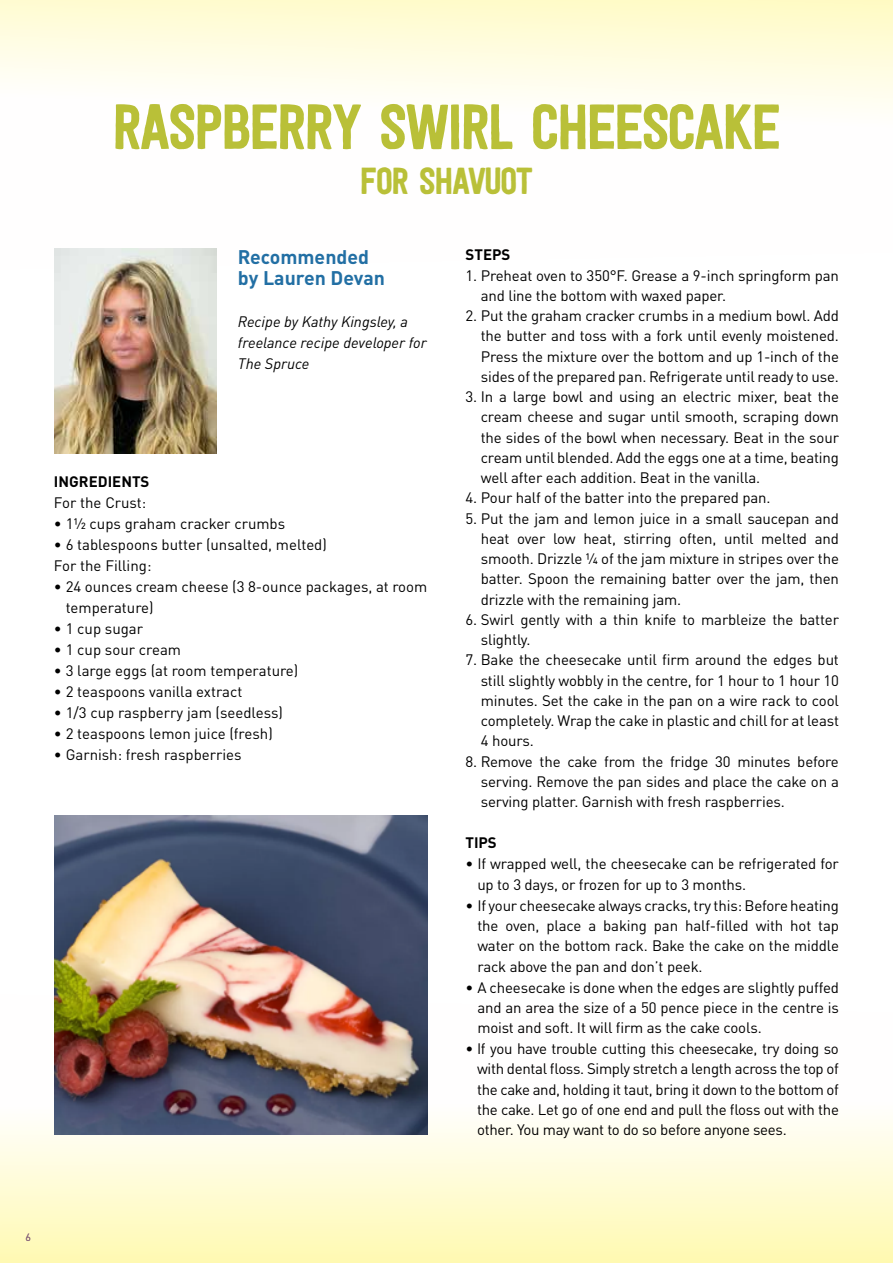
<style>
.page{position:relative;width:893px;height:1263px;background:#fff}
.page>*{position:absolute;margin:0;border:0;box-sizing:border-box;transform-origin:0 0}
.t1{font:63px "Festivo Letters No 1";letter-spacing:-.05em;color:#b9c038}
.t2{font:37.5px "Festivo Letters No 1";letter-spacing:-.05em;color:#b9c038}
.t3{font:700 19.5px/21px "DIN Pro";color:#226fa4}
.t4{font:15px/20.2px "DIN Pro";letter-spacing:-.01em;color:#000;text-align:justify}
.t5{font:italic 15px/21px "DIN Pro";color:#000}
.t6{font:700 15px "DIN Pro";color:#000}
.t7{font:10.5px "DIN Pro";color:#87637a}
</style>
<div class="page">
<svg style="left:0;top:993px;width:893px;height:270px"></svg>
<svg style="left:0;top:0;width:893px;height:249px"></svg>
<img style="left:54px;top:249px;width:163px;height:204px">
<img style="left:54px;top:815px;width:373px;height:319px">
<h1 class="t1" style="left:112px;top:89px;width:671px">RASPBERRY SWIRL CHEESCAKE</h1>
<h2 class="t2" style="left:359px;top:158px;width:176px">FOR SHAVUOT</h2>
<h3 class="t3" style="left:238px;top:244px;width:148px">Recommended by Lauren Devan</h3>
<p class="t5" style="left:238px;top:309px;width:190px">Recipe by Kathy Kingsley, a freelance recipe developer for<br>The Spruce</p>
<p class="t6" style="left:54px;top:469px;width:97px">INGREDIENTS</p>
<p class="t4" style="left:54px;top:491px;width:94px">For the Crust:</p>
<p class="t4" style="left:54px;top:512px;width:233px">• 1½ cups graham cracker crumbs</p>
<p class="t4" style="left:54px;top:532px;width:274px;line-height:21px">• 6 tablespoons butter (unsalted, melted)<br>For the Filling:</p>
<p class="t4" style="left:66px;top:574px;width:363px;line-height:21px;text-indent:-12px">• 24 ounces cream cheese (3 8-ounce packages, at room temperature)</p>
<p class="t4" style="left:54px;top:617px;width:91px">• 1 cup sugar</p>
<p class="t4" style="left:54px;top:638px;width:129px">• 1 cup sour cream</p>
<p class="t4" style="left:54px;top:659px;width:246px">• 3 large eggs (at room temperature)</p>
<p class="t4" style="left:54px;top:680px;width:190px">• 2 teaspoons vanilla extract</p>
<p class="t4" style="left:54px;top:701px;width:231px">• 1/3 cup raspberry jam (seedless)</p>
<p class="t4" style="left:54px;top:722px;width:220px">• 2 teaspoons lemon juice (fresh)</p>
<p class="t4" style="left:54px;top:743px;width:189px">• Garnish: fresh raspberries</p>
<p class="t6" style="left:466px;top:242px;width:46px">STEPS</p>
<p class="t4" style="left:481px;top:264px;width:360px;text-indent:-15px">1. Preheat oven to 350°F. Grease a 9-inch springform pan and line the bottom with waxed paper.</p>
<p class="t4" style="left:481px;top:304px;width:360px;text-indent:-15px">2. Put the graham cracker crumbs in a medium bowl. Add the butter and toss with a fork until evenly moistened.<br>Press the mixture over the bottom and up 1-inch of the sides of the prepared pan. Refrigerate until ready to use.</p>
<p class="t4" style="left:481px;top:385px;width:360px;text-indent:-15px">3. In a large bowl and using an electric mixer, beat the cream cheese and sugar until smooth, scraping down the sides of the bowl when necessary. Beat in the sour cream until blended. Add the eggs one at a time, beating well after each addition. Beat in the vanilla.</p>
<p class="t4" style="left:466px;top:486px;width:306px">4. Pour half of the batter into the prepared pan.</p>
<p class="t4" style="left:481px;top:507px;width:360px;text-indent:-15px">5. Put the jam and lemon juice in a small saucepan and heat over low heat, stirring often, until melted and smooth. Drizzle ¼ of the jam mixture in stripes over the batter. Spoon the remaining batter over the jam, then drizzle with the remaining jam.</p>
<p class="t4" style="left:481px;top:608px;width:360px;text-indent:-15px">6. Swirl gently with a thin knife to marbleize the batter slightly.</p>
<p class="t4" style="left:481px;top:648px;width:360px;text-indent:-15px">7. Bake the cheesecake until firm around the edges but still slightly wobbly in the centre, for 1 hour to 1 hour 10 minutes. Set the cake in the pan on a wire rack to cool completely. Wrap the cake in plastic and chill for at least 4 hours.</p>
<p class="t4" style="left:481px;top:750px;width:360px;text-indent:-15px">8. Remove the cake from the fridge 30 minutes before serving. Remove the pan sides and place the cake on a serving platter. Garnish with fresh raspberries.</p>
<p class="t6" style="left:466px;top:830px;width:32px">TIPS</p>
<p class="t4" style="left:477px;top:852px;width:363px;text-indent:-12px">• If wrapped well, the cheesecake can be refrigerated for up to 3 days, or frozen for up to 3 months.</p>
<p class="t4" style="left:477px;top:894px;width:363px;text-indent:-12px">• If your cheesecake always cracks, try this: Before heating the oven, place a baking pan half-filled with hot tap water on the bottom rack. Bake the cake on the middle rack above the pan and don’t peek.</p>
<p class="t4" style="left:477px;top:975px;width:363px;text-indent:-12px">• A cheesecake is done when the edges are slightly puffed and an area the size of a 50 pence piece in the centre is moist and soft. It will firm as the cake cools.</p>
<p class="t4" style="left:477px;top:1037px;width:363px;text-indent:-11px">• If you have trouble cutting this cheesecake, try doing so with dental floss. Simply stretch a length across the top of the cake and, holding it taut, bring it down to the bottom of the cake. Let go of one end and pull the floss out with the other. You may want to do so before anyone sees.</p>
<p class="t7" style="left:26px;top:1229px;width:7px">6</p>
</div>
